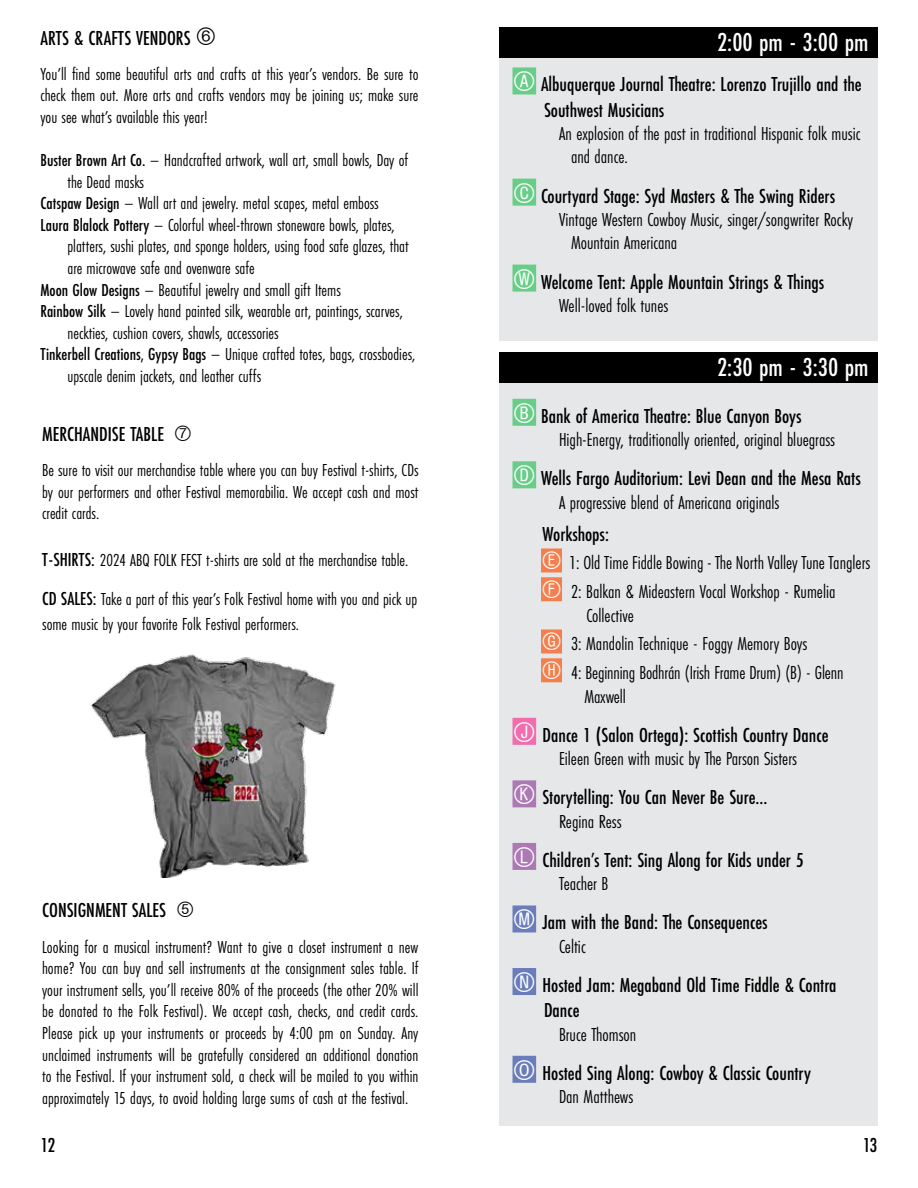
<style>
.page{position:relative;width:918px;height:1188px;background:#fff}
.page>*{position:absolute;margin:0;border:0;box-sizing:border-box;transform-origin:0 0}
.t1{font:500 27px "Futura PT Cond";color:#fff}
.t2{font:500 21px/25.2px "Futura PT Cond";color:#000}
.t3{font:19.5px/28.8px "Futura PT Cond";color:#000}
.t4{font:18px/21.6px "Futura PT Cond";color:#000;text-align:justify}
.s1{font-family:"Circle Frame";font-weight:400;font-size:24px}
.s2{font-weight:500}
.s3{font-family:"Circle Frame";font-weight:400;font-size:27px;color:#fff}
.s4{font-family:"Circle Frame";font-size:24px;color:#fff}
.s5{font-family:"Circle Frame";font-weight:400}
.s6{font-weight:500;font-size:19.5px}
</style>
<div class="page">
<div style="left:499px;top:382px;width:378px;height:744px;background:#e6e7e8"></div>
<div style="left:513px;top:399px;width:23px;height:27px;background:#67cd87"></div>
<div style="left:513px;top:461px;width:23px;height:27px;background:#67cd87"></div>
<div style="left:541px;top:548px;width:21px;height:24px;background:#f47f4e"></div>
<div style="left:541px;top:577px;width:21px;height:24px;background:#f47f4e"></div>
<div style="left:541px;top:629px;width:21px;height:24px;background:#f47f4e"></div>
<div style="left:541px;top:658px;width:21px;height:24px;background:#f47f4e"></div>
<div style="left:513px;top:718px;width:23px;height:27px;background:#f16dae"></div>
<div style="left:513px;top:780px;width:23px;height:27px;background:#ad79b5"></div>
<div style="left:513px;top:843px;width:23px;height:27px;background:#ad79b5"></div>
<div style="left:513px;top:905px;width:23px;height:27px;background:#6b7cba"></div>
<div style="left:513px;top:968px;width:23px;height:27px;background:#6b7cba"></div>
<div style="left:513px;top:1056px;width:23px;height:27px;background:#6b7cba"></div>
<div style="left:499px;top:352px;width:378px;height:31px;background:#000"></div>
<div style="left:499px;top:27px;width:378px;height:30px;background:#000"></div>
<div style="left:499px;top:58px;width:378px;height:282px;background:#e6e7e8"></div>
<div style="left:513px;top:67px;width:23px;height:27px;background:#67cd87"></div>
<div style="left:513px;top:179px;width:23px;height:27px;background:#67cd87"></div>
<div style="left:513px;top:265px;width:23px;height:27px;background:#67cd87"></div>
<img style="left:92px;top:654px;width:244px;height:224px">
<p class="t2" style="left:40px;top:25px;width:178px">ARTS &amp; CRAFTS VENDORS <span class="s1">6</span></p>
<p class="t4" style="left:40px;top:63px;width:379px">You’ll find some beautiful arts and crafts at this year’s vendors. Be sure to check them out. More arts and crafts vendors may be joining us; make sure you see what’s available this year!</p>
<p class="t4" style="left:40px;top:149px;width:369px"><span class="s2">Buster Brown Art Co.</span> – Handcrafted artwork, wall art, small bowls, Day of</p>
<p class="t4" style="left:68px;top:171px;width:78px">the Dead masks</p>
<p class="t4" style="left:40px;top:192px;width:340px"><span class="s2">Catspaw Design</span> – Wall art and jewelry. metal scapes, metal emboss</p>
<p class="t4" style="left:40px;top:214px;width:356px"><span class="s2">Laura Blalock Pottery</span> – Colorful wheel-thrown stoneware bowls, plates,</p>
<p class="t4" style="left:68px;top:236px;width:343px">platters, sushi plates, and sponge holders, using food safe glazes, that</p>
<p class="t4" style="left:68px;top:257px;width:189px">are microwave safe and ovenware safe</p>
<p class="t4" style="left:40px;top:279px;width:302px"><span class="s2">Moon Glow Designs</span> – Beautiful jewelry and small gift Items</p>
<p class="t4" style="left:40px;top:300px;width:364px"><span class="s2">Rainbow Silk</span> – Lovely hand painted silk, wearable art, paintings, scarves,</p>
<p class="t4" style="left:68px;top:322px;width:213px">neckties, cushion covers, shawls, accessories</p>
<p class="t4" style="left:40px;top:344px;width:376px"><span class="s2">Tinkerbell Creations, Gypsy Bags</span> – Unique crafted totes, bags, crossbodies,</p>
<p class="t4" style="left:68px;top:365px;width:195px">upscale denim jackets, and leather cuffs</p>
<h1 class="t1" style="left:717px;top:26px;width:153px">2:00 pm - 3:00 pm</h1>
<p class="t2" style="left:544px;top:72px;width:319px;text-indent:-32px"><span class="s3">A</span> Albuquerque Journal Theatre: Lorenzo Trujillo and the<br>Southwest Musicians</p>
<p class="t3" style="left:571px;top:122px;width:291px;line-height:23.4px;text-indent:-12px">An explosion of the past in traditional Hispanic folk music and dance.</p>
<p class="t2" style="left:513px;top:183px;width:324px"><span class="s3">C</span> Courtyard Stage: Syd Masters &amp; The Swing Riders</p>
<p class="t3" style="left:571px;top:208px;width:284px;line-height:23.4px;text-indent:-12px">Vintage Western Cowboy Music, singer/songwriter Rocky<br>Mountain Americana</p>
<p class="t2" style="left:513px;top:269px;width:313px"><span class="s3">W</span> Welcome Tent: Apple Mountain Strings &amp; Things</p>
<p class="t3" style="left:559px;top:291px;width:111px">Well-loved folk tunes</p>
<h1 class="t1" style="left:717px;top:352px;width:153px">2:30 pm - 3:30 pm</h1>
<p class="t2" style="left:513px;top:403px;width:291px"><span class="s3">B</span> Bank of America Theatre: Blue Canyon Boys</p>
<p class="t3" style="left:559px;top:425px;width:278px">High-Energy, traditionally oriented, original bluegrass</p>
<p class="t2" style="left:513px;top:466px;width:350px"><span class="s3">D</span> Wells Fargo Auditorium: Levi Dean and the Mesa Rats</p>
<p class="t3" style="left:559px;top:488px;width:222px">A progressive blend of Americana originals</p>
<p class="t2" style="left:543px;top:521px;width:68px">Workshops:</p>
<p class="t3" style="left:541px;top:549px;width:331px"><span class="s4">E</span> 1: Old Time Fiddle Bowing - The North Valley Tune Tanglers<br><span class="s4">F</span> 2: Balkan &amp; Mideastern Vocal Workshop - Rumelia</p>
<p class="t3" style="left:541px;top:601px;width:304px;text-indent:45px">Collective<br><span class="s4">G</span> 3: Mandolin Technique - Foggy Memory Boys<br><span class="s4">H</span> 4: Beginning Bodhrán (Irish Frame Drum) (B) - Glenn</p>
<p class="t3" style="left:585px;top:682px;width:43px">Maxwell</p>
<p class="t2" style="left:513px;top:722px;width:318px"><span class="s3">J</span> Dance 1 (Salon Ortega): Scottish Country Dance</p>
<p class="t3" style="left:559px;top:744px;width:240px">Eileen Green with music by The Parson Sisters</p>
<p class="t2" style="left:513px;top:785px;width:256px"><span class="s3">K</span> Storytelling: You Can Never Be Sure...</p>
<p class="t3" style="left:559px;top:807px;width:64px">Regina Ress</p>
<p class="t2" style="left:513px;top:847px;width:293px"><span class="s3">L</span> Children’s Tent: Sing Along for Kids under 5</p>
<p class="t3" style="left:559px;top:869px;width:51px">Teacher B</p>
<p class="t2" style="left:513px;top:910px;width:257px"><span class="s3">M</span> Jam with the Band: The Consequences</p>
<p class="t3" style="left:559px;top:932px;width:28px">Celtic</p>
<p class="t2" style="left:544px;top:972px;width:294px;text-indent:-32px"><span class="s3">N</span> Hosted Jam: Megaband Old Time Fiddle &amp; Contra<br>Dance</p>
<p class="t3" style="left:559px;top:1020px;width:79px">Bruce Thomson</p>
<p class="t2" style="left:513px;top:1060px;width:300px"><span class="s3">O</span> Hosted Sing Along: Cowboy &amp; Classic Country</p>
<p class="t3" style="left:559px;top:1082px;width:76px">Dan Matthews</p>
<p class="t2" style="left:42px;top:422px;width:152px">MERCHANDISE TABLE <span class="s5">7</span></p>
<p class="t4" style="left:42px;top:460px;width:378px">Be sure to visit our merchandise table where you can buy Festival t-shirts, CDs by our performers and other Festival memorabilia. We accept cash and most credit cards.</p>
<p class="t4" style="left:42px;top:541px;width:376px;line-height:38.7px"><span class="s6">T-SHIRTS:</span> 2024 ABQ FOLK FEST t-shirts are sold at the merchandise table.<br><span class="s6">CD SALES:</span> Take a part of this year’s Folk Festival home with you and pick up</p>
<p class="t4" style="left:42px;top:613px;width:258px">some music by your favorite Folk Festival performers.</p>
<p class="t2" style="left:42px;top:898px;width:154px">CONSIGNMENT SALES <span class="s5">5</span></p>
<p class="t4" style="left:42px;top:936px;width:378px">Looking for a musical instrument? Want to give a closet instrument a new home? You can buy and sell instruments at the consignment sales table. If your instrument sells, you’ll receive 80% of the proceeds (the other 20% will be donated to the Folk Festival). We accept cash, checks, and credit cards.<br>Please pick up your instruments or proceeds by 4:00 pm on Sunday. Any unclaimed instruments will be gratefully considered an additional donation to the Festival. If your instrument sold, a check will be mailed to you within approximately 15 days, to avoid holding large sums of cash at the festival.</p>
<p class="t2" style="left:41px;top:1132px;width:16px">12</p>
<p class="t2" style="left:863px;top:1132px;width:16px">13</p>
</div>
